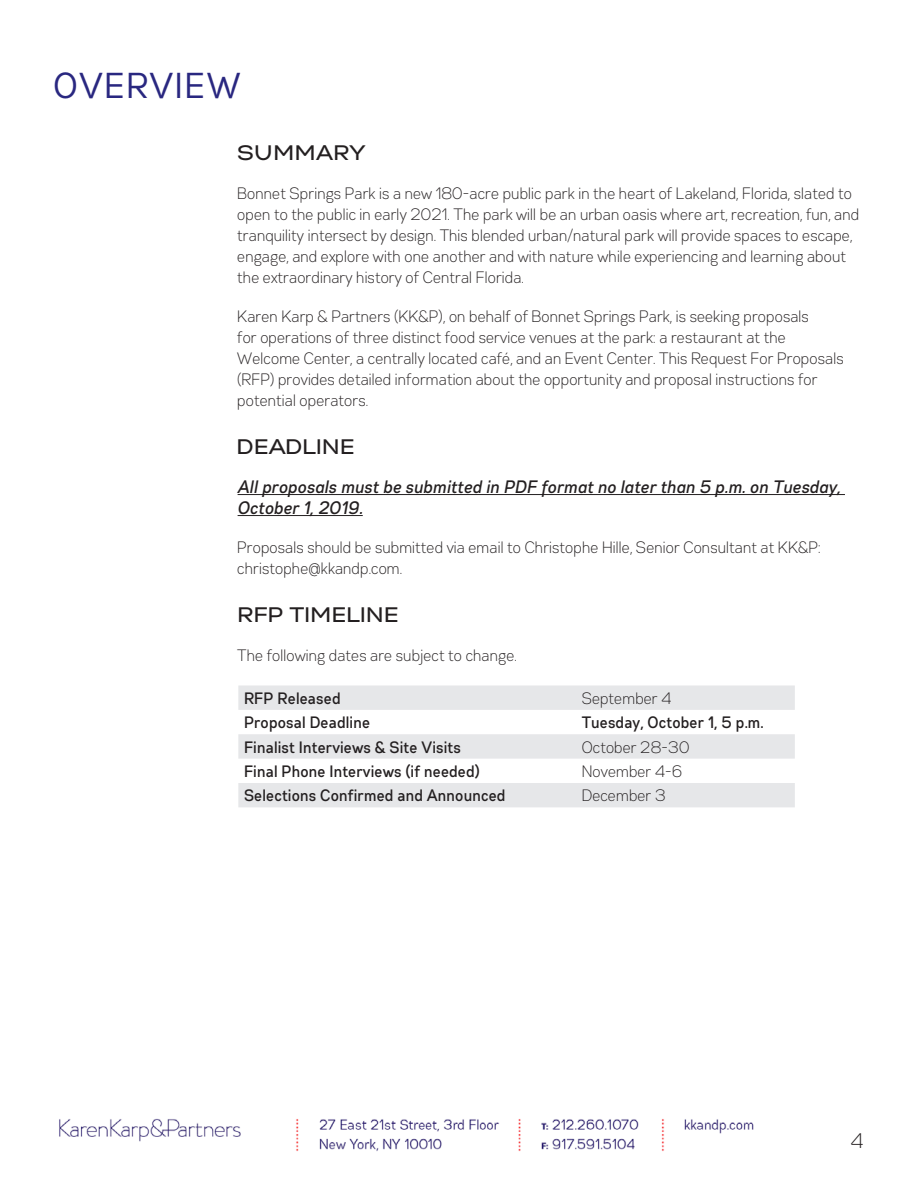
<style>
.page{position:relative;width:918px;height:1188px;background:#fff}
.page>*{position:absolute;margin:0;border:0;box-sizing:border-box;transform-origin:0 0}
.EPA-Header{font:condensed 36px "Gabriel Sans";letter-spacing:.05em;color:#292780}
.EPA-Subheader{font:600 21px "Gabriel Sans";letter-spacing:.01em;color:#231f20}
.EPA-Body{font:300 condensed 21px "Gabriel Sans";color:#231f20}
.EPA-BodyBold{font:18px/21px "Gabriel Sans Sem Bd Cond Ita";letter-spacing:.01em;color:#231f20}
.EPA-Body-2{font:300 condensed 16.5px/21px "Gabriel Sans";letter-spacing:.01em;color:#231f20}
.EPA-BodyBold-2{font:600 condensed 16.5px "Gabriel Sans";letter-spacing:.01em;color:#231f20}
</style>
<div class="page">
<hr style="left:238px;top:494px;width:607px;height:1px;background:#231f20">
<hr style="left:238px;top:515px;width:125px;height:1px;background:#231f20">
<svg style="left:238px;top:686px;width:557px;height:121px;fill:#e6e7e9"></svg>
<img style="left:59px;top:1118px;width:695px;height:33px">
<p class="EPA-Header" style="left:54px;top:64px;width:189px">OVERVIEW</p>
<p class="EPA-Subheader" style="left:238px;top:140px;width:130px">SUMMARY</p>
<p class="EPA-Body-2" style="left:238px;top:183px;width:623px">Bonnet Springs Park is a new 180-acre public park in the heart of Lakeland, Florida, slated to open to the public in early 2021. The park will be an urban oasis where art, recreation, fun, and tranquility intersect by design. This blended urban/natural park will provide spaces to escape, engage, and explore with one another and with nature while experiencing and learning about the extraordinary history of Central Florida.</p>
<p class="EPA-Body-2" style="left:238px;top:306px;width:608px">Karen Karp &amp; Partners (KK&amp;P), on behalf of Bonnet Springs Park, is seeking proposals<br>for operations of three distinct food service venues at the park: a restaurant at the Welcome Center, a centrally located café, and an Event Center. This Request For Proposals (RFP) provides detailed information about the opportunity and proposal instructions for potential operators.</p>
<p class="EPA-Subheader" style="left:238px;top:434px;width:119px">DEADLINE</p>
<p class="EPA-BodyBold" style="left:238px;top:476px;width:605px">All proposals must be submitted in PDF format no later than 5 p.m. on Tuesday,<br>October 1, 2019.</p>
<p class="EPA-Body-2" style="left:238px;top:537px;width:585px">Proposals should be submitted via email to Christophe Hille, Senior Consultant at KK&amp;P: christophe@kkandp.com.</p>
<p class="EPA-Subheader" style="left:238px;top:602px;width:163px">RFP TIMELINE</p>
<p class="EPA-Body-2" style="left:238px;top:645px;width:281px">The following dates are subject to change.</p>
<p class="EPA-BodyBold-2" style="left:244px;top:688px;width:98px">RFP Released</p>
<p class="EPA-Body-2" style="left:582px;top:688px;width:91px">September 4</p>
<p class="EPA-BodyBold-2" style="left:244px;top:713px;width:128px">Proposal Deadline</p>
<p class="EPA-BodyBold-2" style="left:582px;top:713px;width:184px">Tuesday, October 1, 5 p.m.</p>
<p class="EPA-BodyBold-2" style="left:244px;top:737px;width:218px">Finalist Interviews &amp; Site Visits</p>
<p class="EPA-Body-2" style="left:582px;top:737px;width:109px">October 28-30</p>
<p class="EPA-BodyBold-2" style="left:244px;top:762px;width:238px">Final Phone Interviews (if needed)</p>
<p class="EPA-Body-2" style="left:582px;top:761px;width:102px">November 4-6</p>
<p class="EPA-BodyBold-2" style="left:244px;top:786px;width:263px">Selections Confirmed and Announced</p>
<p class="EPA-Body-2" style="left:582px;top:786px;width:86px">December 3</p>
<p class="EPA-Body" style="left:851px;top:1129px;width:14px">4</p>
</div>
